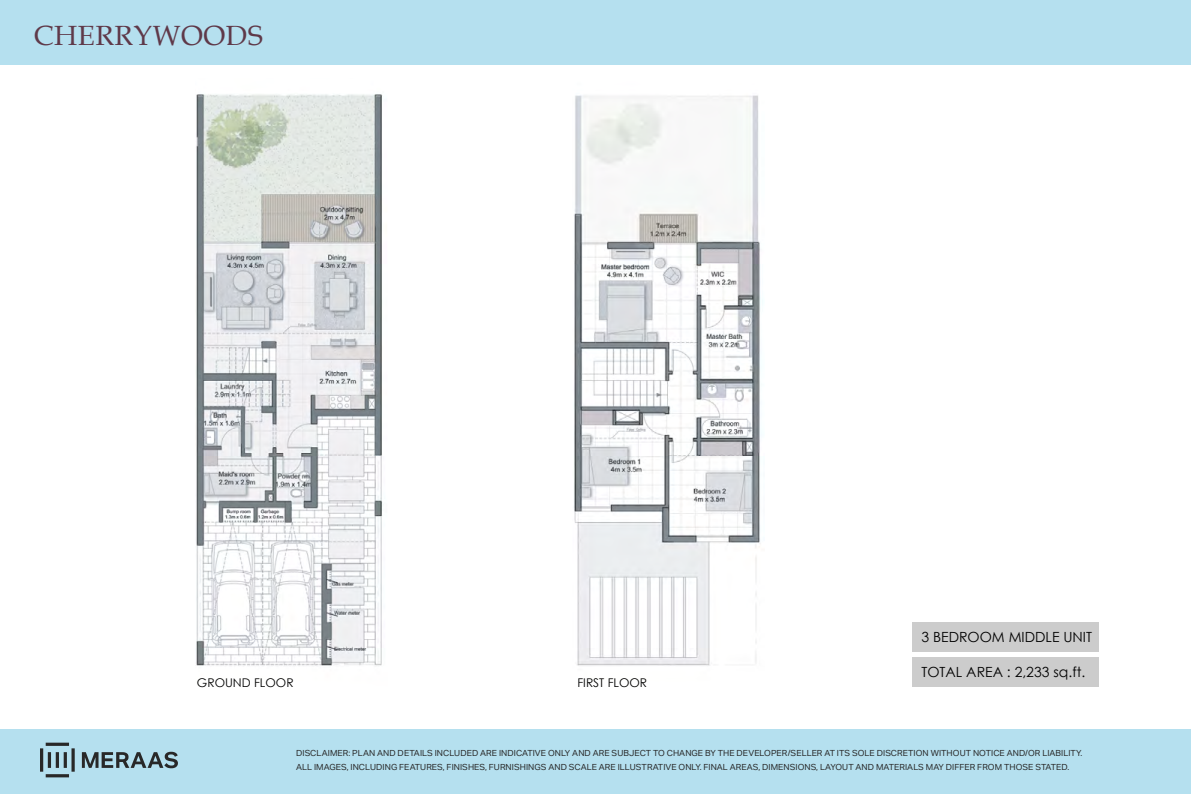
<style>
.page{position:relative;width:1191px;height:794px;background:#fff}
.page>*{position:absolute;margin:0;border:0;box-sizing:border-box;transform-origin:0 0}
.t1{font:27.8px "Book Antiqua";letter-spacing:.02em;color:#5f3949}
.t2{font:14px "Century Gothic";color:#000}
.t3{font:12px "Century Gothic";color:#000}
.t4{font:8.4px/14.2px "Meraas Aktiv";letter-spacing:.01em;color:#282828}
</style>
<div class="page">
<div style="left:0;top:0;width:1191px;height:64px;background:#b5e0ef"></div>
<div style="left:0;top:729px;width:1191px;height:65px;background:#b5e0ef"></div>
<svg style="left:40px;top:742px;width:138px;height:35px"></svg>
<img style="left:196px;top:94px;width:187px;height:572px">
<img style="left:574px;top:95px;width:189px;height:571px">
<div style="left:912px;top:622px;width:186px;height:29px;background:#ccc"></div>
<div style="left:912px;top:657px;width:186px;height:29px;background:#ccc"></div>
<h1 class="t1" style="left:34px;top:19px;width:230px">CHERRYWOODS</h1>
<h3 class="t3" style="left:197px;top:675px;width:98px">GROUND FLOOR</h3>
<h3 class="t3" style="left:577px;top:675px;width:71px">FIRST FLOOR</h3>
<h2 class="t2" style="left:921px;top:628px;width:172px">3 BEDROOM MIDDLE UNIT</h2>
<h2 class="t2" style="left:921px;top:662px;width:165px">TOTAL AREA : 2,233 sq.ft.</h2>
<p class="t4" style="left:296px;top:745px;width:787px">DISCLAIMER: PLAN AND DETAILS INCLUDED ARE INDICATIVE ONLY AND ARE SUBJECT TO CHANGE BY THE DEVELOPER/SELLER AT ITS SOLE DISCRETION WITHOUT NOTICE AND/OR LIABILITY.<br>ALL IMAGES, INCLUDING FEATURES, FINISHES, FURNISHINGS AND SCALE ARE ILLUSTRATIVE ONLY. FINAL AREAS, DIMENSIONS, LAYOUT AND MATERIALS MAY DIFFER FROM THOSE STATED.</p>
</div>
